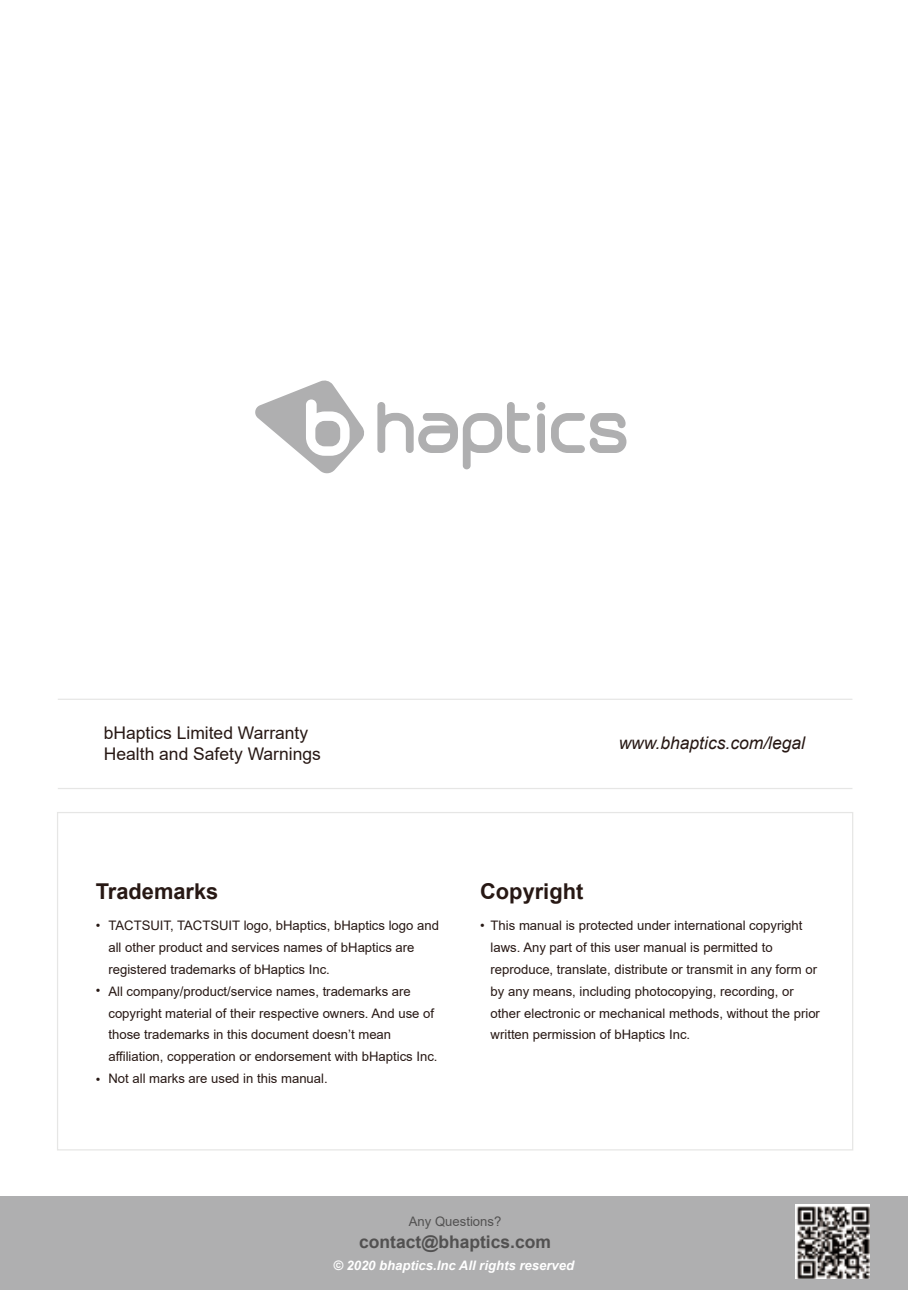
<style>
.page{position:relative;width:908px;height:1290px;background:#fff}
.page>*{position:absolute;margin:0;border:0;box-sizing:border-box;transform-origin:0 0}
.t1{font:700 21.75px "Arial";color:#271814}
.t2{font:17.5px/21.8px "Arial";color:#271814}
.t3{font:italic 17.5px "Arial";color:#271814}
.t4{font:700 17.5px "Arial";color:#525151}
.t5{font:13px/21.8px "Arial";color:#271814}
.t6{font:italic 700 13px "Arial";color:#fff}
.t7{font:13px "Arial";color:#525151}
</style>
<div class="page">
<div style="left:0;top:1196px;width:907px;height:94px;background:#afafb0"></div>
<img style="left:795px;top:1204px;width:74px;height:74px">
<svg style="left:377px;top:402px;width:153px;height:67px"></svg>
<div style="left:536px;top:402px;width:9px;height:8px;background:#afafb0;border-radius:50%"></div>
<div style="left:537px;top:413px;width:7px;height:40px;background:#afafb0;border-radius:4px"></div>
<svg style="left:551px;top:413px;width:75px;height:40px"></svg>
<svg style="left:255px;top:380px;width:109px;height:94px"></svg>
<div style="left:315px;top:421px;width:25px;height:25px;background:#afafb0;border-radius:9px"></div>
<hr style="left:58px;top:788px;width:794px;height:1px;background:#e6e6e5">
<hr style="left:58px;top:699px;width:794px;height:1px;background:#e6e6e5">
<h2 class="t2" style="left:104px;top:721px;width:218px">bHaptics Limited Warranty<br>Health and Safety Warnings</h2>
<h2 class="t3" style="left:618px;top:732px;width:188px">www.bhaptics.com/legal</h2>
<h1 class="t1" style="left:96px;top:876px;width:124px">Trademarks</h1>
<p class="t5" style="left:96px;top:914px;width:6px">•</p>
<p class="t5" style="left:108px;top:915px;width:332px">TACTSUIT, TACTSUIT logo, bHaptics, bHaptics logo and all other product and services names of bHaptics are registered trademarks of bHaptics Inc.<br>All company/product/service names, trademarks are copyright material of their respective owners. And use of those trademarks in this document doesn’t mean affiliation, copperation or endorsement with bHaptics Inc.<br>Not all marks are used in this manual.</p>
<p class="t5" style="left:96px;top:980px;width:6px">•</p>
<p class="t5" style="left:96px;top:1068px;width:6px">•</p>
<h1 class="t1" style="left:480px;top:876px;width:105px">Copyright</h1>
<p class="t5" style="left:490px;top:915px;width:331px;text-indent:-10px">• This manual is protected under international copyright laws. Any part of this user manual is permitted to reproduce, translate, distribute or transmit in any form or by any means, including photocopying, recording, or other electronic or mechanical methods, without the prior written permission of bHaptics Inc.</p>
<p class="t7" style="left:408px;top:1212px;width:94px">Any Questions?</p>
<h2 class="t4" style="left:359px;top:1229px;width:193px">contact@bhaptics.com</h2>
<p class="t6" style="left:333px;top:1256px;width:242px">© 2020 bhaptics.Inc All rights reserved</p>
</div>
